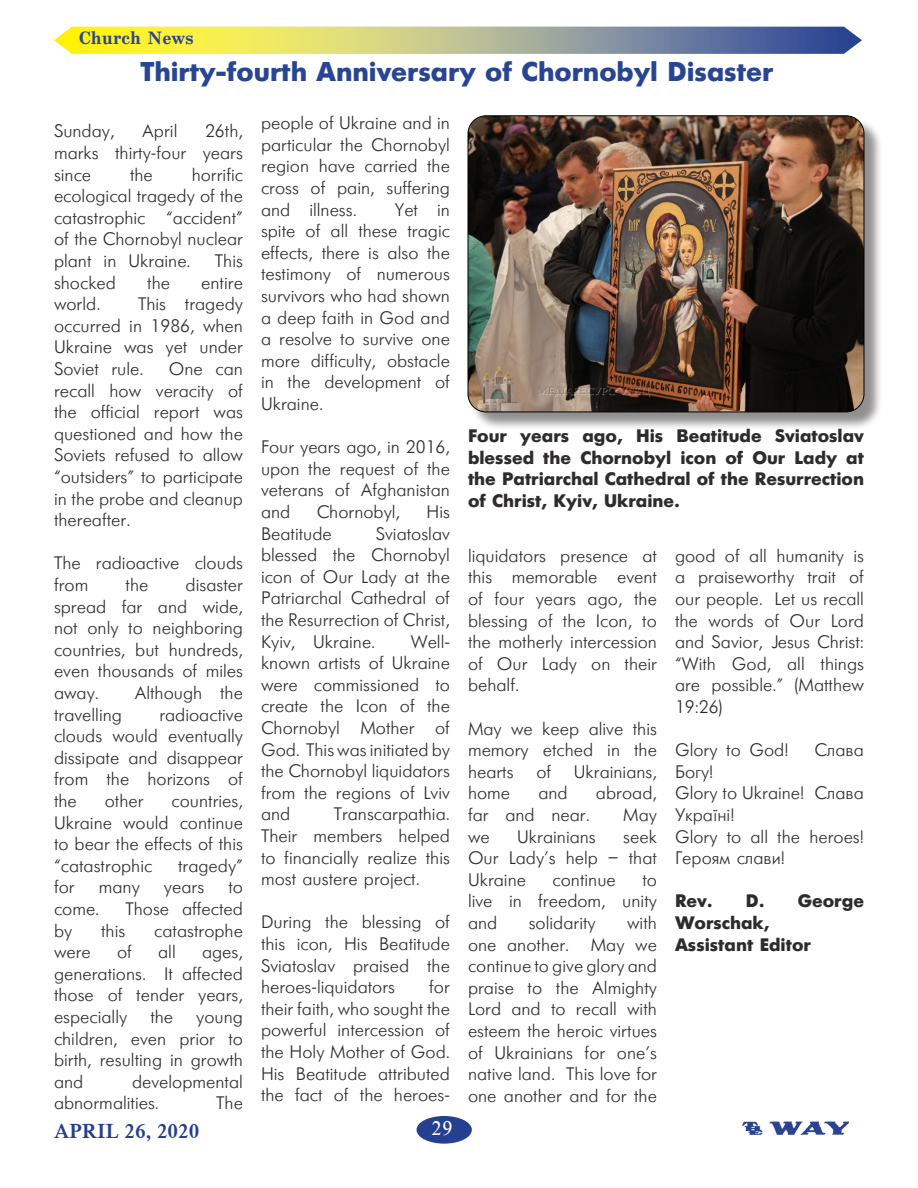
<style>
.page{position:relative;width:918px;height:1188px;background:#fff}
.page>*{position:absolute;margin:0;border:0;box-sizing:border-box;transform-origin:0 0}
.t1{font:700 27px "Ukrainian Futuris";color:#294592}
.t2{font:700 21px "CR Timesky Cyrillic";color:#253f8e}
.t3{font:21px "CR Timesky Cyrillic";color:#fff}
.t4{font:18px/21.6px "Ukrainian Futuris";color:#2e2b2c;text-align:justify}
.t5{font:700 18px/21.6px "Ukrainian Futuris";color:#2e2b2c}
.t6{font:700 18px "Ukrainian School";color:#294592}
</style>
<div class="page">
<img style="left:742px;top:1121px;width:107px;height:14px">
<div style="left:417px;top:1117px;width:54px;height:26px;background:#25408f;border-radius:50%"></div>
<div style="left:417px;top:1116px;width:55px;height:28px;border:2px solid #25408f;border-radius:50%"></div>
<svg style="left:54px;top:27px;width:808px;height:27px;background:#b2b67e"></svg>
<div style="left:470px;top:118px;width:413px;height:313px;background:#231f20;opacity:.5"></div>
<img style="left:468px;top:116px;width:396px;height:296px">
<div style="left:468px;top:116px;width:396px;height:296px;border:1px solid #000;border-radius:18px"></div>
<p class="t6" style="left:79px;top:29px;width:116px">Church News</p>
<p class="t1" style="left:140px;top:57px;width:635px">Thirty-fourth Anniversary of Chornobyl Disaster</p>
<p class="t4" style="left:54px;top:121px;width:62px">Sunday,</p>
<p class="t4" style="left:142px;top:121px;width:37px">April</p>
<p class="t4" style="left:261px;top:113px;width:190px">people of Ukraine and in particular the Chornobyl region have carried the cross of pain, suffering and illness.</p>
<p class="t4" style="left:54px;top:121px;width:191px;text-indent:151px">26th, marks thirty-four years since</p>
<p class="t4" style="left:54px;top:164px;width:191px;text-indent:138px">horrific ecological tragedy of the catastrophic “accident” of the Chornobyl nuclear plant in Ukraine.</p>
<p class="t4" style="left:130px;top:164px;width:24px">the</p>
<p class="t4" style="left:261px;top:199px;width:191px;text-indent:134px">Yet in spite of all these tragic effects, there is also the testimony of numerous survivors who had shown a deep faith in God and a resolve to survive one more difficulty, obstacle in the development of Ukraine.</p>
<p class="t4" style="left:261px;top:437px;width:191px">Four years ago, in 2016, upon the request of the veterans of Afghanistan and</p>
<p class="t4" style="left:215px;top:250px;width:30px">This</p>
<p class="t4" style="left:54px;top:272px;width:64px">shocked</p>
<p class="t4" style="left:147px;top:272px;width:24px">the</p>
<p class="t4" style="left:201px;top:272px;width:43px">entire</p>
<p class="t4" style="left:54px;top:294px;width:48px">world.</p>
<p class="t4" style="left:54px;top:294px;width:191px;text-indent:84px">This tragedy occurred in 1986, when Ukraine was yet under Soviet rule.</p>
<p class="t4" style="left:54px;top:358px;width:191px;text-indent:115px">One can recall how veracity of the official report was questioned and how the Soviets refused to allow “outsiders” to participate in the probe and cleanup thereafter.</p>
<p class="t4" style="left:54px;top:553px;width:190px">The radioactive clouds from</p>
<p class="t5" style="left:468px;top:425px;width:398px;text-align:justify">Four years ago, His Beatitude Sviatoslav blessed the Chornobyl icon of Our Lady at the Patriarchal Cathedral of the Resurrection of Christ, Kyiv, Ukraine.</p>
<p class="t4" style="left:317px;top:502px;width:85px">Chornobyl,</p>
<p class="t4" style="left:427px;top:502px;width:25px">His</p>
<p class="t4" style="left:261px;top:523px;width:72px">Beatitude</p>
<p class="t4" style="left:261px;top:523px;width:191px;text-indent:115px">Sviatoslav blessed the Chornobyl icon of Our Lady at the Patriarchal Cathedral of the Resurrection of Christ, Kyiv, Ukraine.</p>
<p class="t4" style="left:675px;top:545px;width:191px">good of all humanity is a praiseworthy trait of our people. Let us recall the words of Our Lord and Savior, Jesus Christ: “With God, all things are possible.” (Matthew 19:26)</p>
<p class="t4" style="left:675px;top:740px;width:115px">Glory to God!</p>
<p class="t4" style="left:814px;top:740px;width:51px">Слава</p>
<p class="t4" style="left:675px;top:761px;width:40px">Богу!</p>
<p class="t4" style="left:675px;top:783px;width:190px">Glory to Ukraine! Слава<br>Україні!</p>
<p class="t4" style="left:675px;top:826px;width:191px">Glory to all the heroes!<br>Героям слави!</p>
<p class="t5" style="left:675px;top:891px;width:39px">Rev.</p>
<p class="t4" style="left:468px;top:545px;width:191px">liquidators presence at this memorable event of four years ago, the blessing of the Icon, to the motherly intercession of Our Lady on their behalf.</p>
<p class="t4" style="left:468px;top:718px;width:191px">May we keep alive this memory etched in the hearts</p>
<p class="t4" style="left:126px;top:574px;width:24px">the</p>
<p class="t4" style="left:54px;top:574px;width:191px;text-indent:132px">disaster spread far and wide, not only to neighboring countries, but hundreds, even thousands of miles away.</p>
<p class="t4" style="left:261px;top:631px;width:191px;text-indent:150px">Well&shy;known artists of Ukraine were commissioned to create the Icon of the Chornobyl Mother of God. This was initiated by the Chornobyl liquidators from the regions of Lviv and</p>
<p class="t4" style="left:135px;top:682px;width:110px">Although the</p>
<p class="t4" style="left:54px;top:704px;width:69px">travelling</p>
<p class="t4" style="left:54px;top:704px;width:191px;text-indent:105px">radioactive clouds would eventually dissipate and disappear from the horizons of the</p>
<p class="t4" style="left:536px;top:761px;width:16px">of</p>
<p class="t4" style="left:574px;top:761px;width:85px">Ukrainians,</p>
<p class="t4" style="left:468px;top:783px;width:44px">home</p>
<p class="t4" style="left:538px;top:783px;width:31px">and</p>
<p class="t4" style="left:596px;top:783px;width:63px">abroad,</p>
<p class="t4" style="left:468px;top:805px;width:123px">far and near.</p>
<p class="t4" style="left:623px;top:805px;width:35px">May</p>
<p class="t4" style="left:468px;top:826px;width:23px">we</p>
<p class="t4" style="left:517px;top:826px;width:80px">Ukrainians</p>
<p class="t4" style="left:105px;top:790px;width:40px">other</p>
<p class="t4" style="left:54px;top:790px;width:191px;text-indent:118px">countries, Ukraine would continue to bear the effects of this “catastrophic</p>
<p class="t4" style="left:261px;top:804px;width:191px;text-indent:73px">Transcarpathia.<br>Their members helped to financially realize this most austere project.</p>
<p class="t4" style="left:261px;top:912px;width:191px">During the blessing of this icon, His Beatitude Sviatoslav praised the heroes-liquidators</p>
<p class="t4" style="left:468px;top:826px;width:191px;text-indent:155px">seek Our Lady’s help – that Ukraine</p>
<p class="t4" style="left:178px;top:855px;width:66px">tragedy”</p>
<p class="t4" style="left:553px;top:869px;width:65px">continue</p>
<p class="t4" style="left:468px;top:869px;width:191px;text-indent:174px">to live in freedom, unity and</p>
<p class="t4" style="left:54px;top:877px;width:22px">for</p>
<p class="t4" style="left:99px;top:877px;width:43px">many</p>
<p class="t4" style="left:164px;top:877px;width:42px">years</p>
<p class="t4" style="left:228px;top:877px;width:16px">to</p>
<p class="t4" style="left:54px;top:898px;width:47px">come.</p>
<p class="t4" style="left:125px;top:898px;width:119px">Those affected</p>
<p class="t4" style="left:54px;top:920px;width:20px">by</p>
<p class="t4" style="left:101px;top:920px;width:26px">this</p>
<p class="t4" style="left:154px;top:920px;width:90px">catastrophe</p>
<p class="t4" style="left:54px;top:942px;width:38px">were</p>
<p class="t4" style="left:117px;top:942px;width:16px">of</p>
<p class="t4" style="left:158px;top:942px;width:19px">all</p>
<p class="t5" style="left:675px;top:891px;width:190px;text-indent:71px">D. George<br>Worschak,</p>
<p class="t5" style="left:675px;top:934px;width:138px">Assistant Editor</p>
<p class="t4" style="left:468px;top:913px;width:191px;text-indent:159px">with one another. May we continue to give glory and praise to the Almighty Lord and to recall with esteem the heroic virtues of Ukrainians for one’s native land. This love for one another and for the</p>
<p class="t4" style="left:529px;top:913px;width:68px">solidarity</p>
<p class="t4" style="left:54px;top:942px;width:191px;text-indent:148px">ages, generations. It affected those of tender years, especially</p>
<p class="t4" style="left:261px;top:977px;width:191px;text-indent:168px">for their faith, who sought the powerful intercession of the Holy Mother of God.<br>His Beatitude attributed the fact of the heroes-</p>
<p class="t4" style="left:150px;top:1006px;width:24px">the</p>
<p class="t4" style="left:54px;top:1006px;width:191px;text-indent:142px">young children, even prior to birth, resulting in growth and</p>
<p class="t4" style="left:54px;top:1071px;width:191px;text-indent:78px">developmental abnormalities.</p>
<p class="t4" style="left:216px;top:1093px;width:28px">The</p>
<p class="t2" style="left:54px;top:1120px;width:147px">APRIL 26, 2020</p>
<p class="t3" style="left:432px;top:1116px;width:22px">29</p>
</div>
